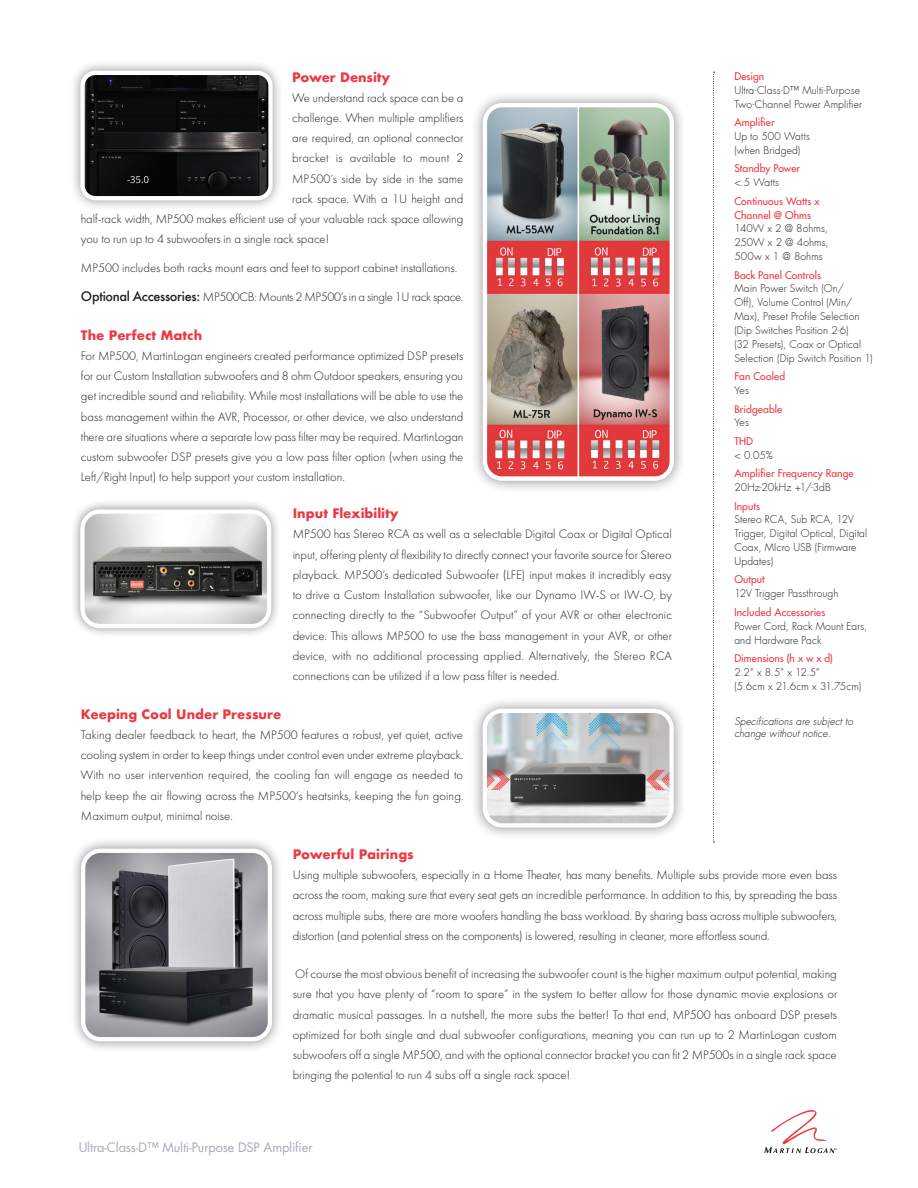
<style>
.page{position:relative;width:918px;height:1188px;background:#fff}
.page>*{position:absolute;margin:0;border:0;box-sizing:border-box;transform-origin:0 0}
.t1{font:300 12.75px/20.2px "Futura PT";color:#231f20;text-align:justify}
.t2{font:700 12.75px "Futura";color:#ec3842}
.t3{font:300 12.75px "Futura PT";letter-spacing:-.025em;color:#231f20}
.t4{font:12.75px "Futura";letter-spacing:-.01em;color:#a6acb4}
.t5{font:300 12.75px "Futura PT";letter-spacing:.02em;color:#231f20}
.t6{font:300 10.35px/14px "Futura";letter-spacing:.01em;color:#231f20}
.t7{font:10.35px/14px "Futura";letter-spacing:.01em;color:#ee3640}
.t8{font:italic 300 10.2px/12.3px "Futura";color:#231f20}
.s1{font-family:"Futura";font-weight:500}
</style>
<div class="page">
<svg style="left:713px;top:72px;width:2px;height:771px"></svg>
<div style="left:71px;top:500px;width:210px;height:138px;background:#231f20;opacity:.5"></div>
<img style="left:83px;top:512px;width:186px;height:114px">
<div style="left:80px;top:509px;width:191px;height:119px;border:4px solid #fff;border-radius:18px"></div>
<div style="left:470px;top:696px;width:216px;height:144px;background:#231f20;opacity:.5"></div>
<img style="left:485px;top:711px;width:187px;height:114px">
<div style="left:483px;top:709px;width:191px;height:119px;border:4px solid #fff;border-radius:18px"></div>
<div style="left:470px;top:91px;width:216px;height:402px;background:#231f20;opacity:.5"></div>
<img style="left:486px;top:107px;width:185px;height:370px">
<div style="left:483px;top:103px;width:191px;height:378px;border:4px solid #fff;border-radius:18px"></div>
<div style="left:70px;top:837px;width:214px;height:216px;background:#231f20;opacity:.5"></div>
<img style="left:83px;top:851px;width:187px;height:188px">
<div style="left:81px;top:849px;width:191px;height:192px;border:4px solid #fff;border-radius:18px"></div>
<svg style="left:764px;top:1110px;width:73px;height:43px"></svg>
<div style="left:69px;top:60px;width:215px;height:152px;background:#231f20;opacity:.5"></div>
<img style="left:83px;top:76px;width:187px;height:121px">
<div style="left:80px;top:71px;width:193px;height:129px;border:4px solid #fff;border-radius:13px"></div>
<p class="t2" style="left:292px;top:67px;width:100px">Power Density</p>
<p class="t1" style="left:292px;top:87px;width:173px">We understand rack space can be a</p>
<p class="t1" style="left:292px;top:108px;width:173px">challenge. When multiple amplifiers</p>
<p class="t1" style="left:292px;top:128px;width:173px">are required, an optional connector</p>
<p class="t5" style="left:292px;top:151px;width:173px">bracket is available to mount 2</p>
<p class="t1" style="left:292px;top:168px;width:173px">MP500’s side by side in the same</p>
<p class="t1" style="left:292px;top:189px;width:173px">rack space. With a 1U height and</p>
<p class="t1" style="left:81px;top:209px;width:384px">half-rack width, MP500 makes efficient use of your valuable rack space allowing</p>
<p class="t1" style="left:81px;top:229px;width:250px">you to run up to 4 subwoofers in a single rack space!</p>
<p class="t1" style="left:81px;top:258px;width:378px">MP500 includes both racks mount ears and feet to support cabinet installations.</p>
<p class="t3" style="left:81px;top:290px;width:384px"><span class="s1">Optional Accessories:</span> MP500CB: Mounts 2 MP500’s in a single 1U rack space.</p>
<p class="t2" style="left:81px;top:326px;width:123px">The Perfect Match</p>
<p class="t1" style="left:81px;top:346px;width:384px">For MP500, MartinLogan engineers created performance optimized DSP presets for our Custom Installation subwoofers and 8 ohm Outdoor speakers, ensuring you get incredible sound and reliability. While most installations will be able to use the bass management within the AVR, Processor, or other device, we also understand there are situations where a separate low pass filter may be required. MartinLogan custom subwoofer DSP presets give you a low pass filter option (when using the Left/Right Input) to help support your custom installation.</p>
<p class="t2" style="left:293px;top:504px;width:108px">Input Flexibility</p>
<p class="t1" style="left:293px;top:524px;width:381px">MP500 has Stereo RCA as well as a selectable Digital Coax or Digital Optical input, offering plenty of flexibility to directly connect your favorite source for Stereo playback. MP500’s dedicated Subwoofer (LFE) input makes it incredibly easy to drive a Custom Installation subwoofer, like our Dynamo IW-S or IW-O, by connecting directly to the “Subwoofer Output” of your AVR or other electronic device. This allows MP500 to use the bass management in your AVR, or other device, with no additional processing applied. Alternatively, the Stereo RCA connections can be utilized if a low pass filter is needed.</p>
<p class="t2" style="left:81px;top:705px;width:202px">Keeping Cool Under Pressure</p>
<p class="t1" style="left:81px;top:725px;width:384px">Taking dealer feedback to heart, the MP500 features a robust, yet quiet, active cooling system in order to keep things under control even under extreme playback.<br>With no user intervention required, the cooling fan will engage as needed to help keep the air flowing across the MP500’s heatsinks, keeping the fun going.<br>Maximum output, minimal noise.</p>
<p class="t7" style="left:734px;top:69px;width:31px">Design</p>
<p class="t6" style="left:734px;top:83px;width:129px">Ultra-Class-D™ Multi-Purpose<br>Two-Channel Power Amplifier</p>
<p class="t7" style="left:734px;top:115px;width:42px">Amplifier</p>
<p class="t6" style="left:734px;top:130px;width:77px">Up to 500 Watts (when Bridged)</p>
<p class="t7" style="left:734px;top:161px;width:67px">Standby Power</p>
<p class="t6" style="left:734px;top:176px;width:46px">&lt;.5 Watts</p>
<p class="t7" style="left:734px;top:194px;width:87px">Continuous Watts x<br>Channel @ Ohms</p>
<p class="t6" style="left:734px;top:222px;width:96px;text-align:justify">140W x 2 @ 8ohms, 250W x 2 @ 4ohms, 500w x 1 @ 8ohms</p>
<p class="t7" style="left:734px;top:268px;width:88px">Back Panel Controls</p>
<p class="t6" style="left:734px;top:282px;width:140px">Main Power Switch (On/<br>Off), Volume Control (Min/<br>Max), Preset Profile Selection (Dip Switches Position 2-6)<br>(32 Presets), Coax or Optical<br>Selection (Dip Switch Position 1)</p>
<p class="t7" style="left:734px;top:369px;width:52px">Fan Cooled</p>
<p class="t6" style="left:734px;top:384px;width:16px">Yes</p>
<p class="t7" style="left:734px;top:402px;width:49px">Bridgeable</p>
<p class="t6" style="left:734px;top:416px;width:16px">Yes</p>
<p class="t7" style="left:734px;top:434px;width:20px">THD</p>
<p class="t6" style="left:734px;top:448px;width:40px">&lt; 0.05%</p>
<p class="t7" style="left:734px;top:466px;width:121px">Amplifier Frequency Range</p>
<p class="t6" style="left:734px;top:480px;width:98px">20Hz-20kHz +1/-3dB</p>
<p class="t7" style="left:734px;top:499px;width:27px">Inputs</p>
<p class="t6" style="left:734px;top:513px;width:134px">Stereo RCA, Sub RCA, 12V<br>Trigger, Digital Optical, Digital<br>Coax, MIcro USB (Firmware<br>Updates)</p>
<p class="t7" style="left:734px;top:573px;width:32px">Output</p>
<p class="t6" style="left:734px;top:587px;width:106px">12V Trigger Passthrough</p>
<p class="t7" style="left:734px;top:605px;width:93px">Included Accessories</p>
<p class="t6" style="left:734px;top:619px;width:134px">Power Cord, Rack Mount Ears, and Hardware Pack</p>
<p class="t7" style="left:734px;top:651px;width:100px">Dimensions (h x w x d)</p>
<p class="t6" style="left:734px;top:665px;width:128px">2.2” x 8.5” x 12.5”<br>(5.6cm x 21.6cm x 31.75cm)</p>
<p class="t8" style="left:734px;top:715px;width:120px">Specifications are subject to change without notice.</p>
<p class="t2" style="left:293px;top:845px;width:123px">Powerful Pairings</p>
<p class="t1" style="left:293px;top:865px;width:546px">Using multiple subwoofers, especially in a Home Theater, has many benefits. Multiple subs provide more even bass across the room, making sure that every seat gets an incredible performance. In addition to this, by spreading the bass across multiple subs, there are more woofers handling the bass workload. By sharing bass across multiple subwoofers, distortion (and potential stress on the components) is lowered, resulting in cleaner, more effortless sound.</p>
<p class="t1" style="left:293px;top:964px;width:546px">Of course the most obvious benefit of increasing the subwoofer count is the higher maximum output potential, making sure that you have plenty of “room to spare” in the system to better allow for those dynamic movie explosions or dramatic musical passages. In a nutshell, the more subs the better! To that end, MP500 has onboard DSP presets optimized for both single and dual subwoofer configurations, meaning you can run up to 2 MartinLogan custom subwoofers off a single MP500, and with the optional connector bracket you can fit 2 MP500s in a single rack space bringing the potential to run 4 subs off a single rack space!</p>
<p class="t4" style="left:79px;top:1139px;width:235px">Ultra-Class-D™ Multi-Purpose DSP Amplifier</p>
</div>
